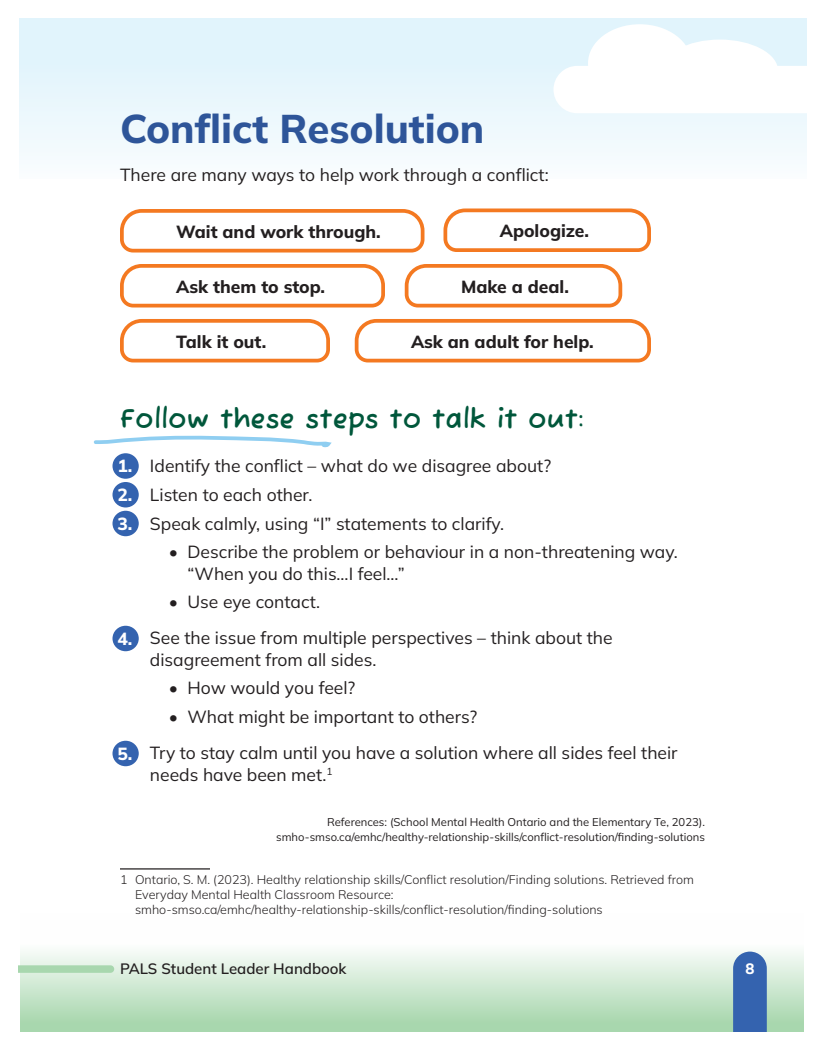
<style>
.page{position:relative;width:825px;height:1050px;background:#fff}
.page>*{position:absolute;margin:0;border:0;box-sizing:border-box;transform-origin:0 0}
.t1{font:800 40px "Mulish";color:#2e5599}
.t2{font:700 27.5px "Fuzzy Bubbles";color:#00573b}
.t3{font:17.5px/21.2px "Mulish";color:#231f20}
.t4{font:800 17.5px "Mulish";color:#231f20}
.t5{font:800 17.5px/28.8px "Mulish";color:#fff;text-align:justify}
.t6{font:600 15px "Mulish";color:#231f20}
.t7{font:800 15px "Mulish";color:#fff}
.t8{font:300 12.5px/15px "Mulish";color:#231f20}
.t9{font:11.25px/15px "Mulish";color:#231f20;text-align:right}
.s1{color:#fff}
.s2{font-weight:800}
</style>
<div class="page">
<div style="left:21px;top:914px;width:783px;height:117px;background:linear-gradient(to bottom,#fff,#a6d6ac)"></div>
<svg style="left:733px;top:952px;width:34px;height:79px;background:#3d6ab2"></svg>
<div style="left:19px;top:19px;width:787px;height:160px;background:linear-gradient(to bottom,#dcf2fb,#f8fcfe)"></div>
<div style="left:661px;top:40px;width:117px;height:62px;background:#fff;border-radius:50%"></div>
<div style="left:588px;top:24px;width:103px;height:78px;background:#fff;border-radius:50%"></div>
<svg style="left:554px;top:66px;width:252px;height:47px"></svg>
<svg style="left:19px;top:965px;width:95px;height:8px"></svg>
<hr style="left:120px;top:868px;width:90px;height:2px;background:#231f20">
<svg style="left:93px;top:435px;width:239px;height:13px"></svg>
<div style="left:112px;top:453px;width:27px;height:26px;background:#3463af;border-radius:50%"></div>
<div style="left:112px;top:482px;width:27px;height:26px;background:#3463af;border-radius:50%"></div>
<div style="left:112px;top:511px;width:27px;height:25px;background:#3463af;border-radius:50%"></div>
<div style="left:112px;top:626px;width:27px;height:25px;background:#3463af;border-radius:50%"></div>
<div style="left:112px;top:741px;width:27px;height:25px;background:#3463af;border-radius:50%"></div>
<svg style="left:120px;top:209px;width:305px;height:44px"></svg>
<svg style="left:443px;top:208px;width:208px;height:44px"></svg>
<svg style="left:120px;top:264px;width:265px;height:44px"></svg>
<svg style="left:404px;top:264px;width:219px;height:44px"></svg>
<svg style="left:120px;top:319px;width:210px;height:44px"></svg>
<svg style="left:354px;top:319px;width:297px;height:44px"></svg>
<h1 class="t1" style="left:120px;top:101px;width:366px">Conflict Resolution</h1>
<p class="t3" style="left:120px;top:164px;width:430px">There are many ways to help work through a conflict:</p>
<p class="t4" style="left:141px;top:220px;width:241px"><span class="s1">•</span> Wait and work through.</p>
<p class="t4" style="left:465px;top:219px;width:126px"><span class="s1">•</span> Apologize.</p>
<p class="t4" style="left:141px;top:275px;width:185px"><span class="s1">•</span> Ask them to stop.</p>
<p class="t4" style="left:426px;top:275px;width:144px"><span class="s1">•</span> Make a deal.</p>
<p class="t4" style="left:141px;top:330px;width:127px"><span class="s1">•</span> Talk it out.</p>
<p class="t4" style="left:376px;top:330px;width:219px"><span class="s1">•</span> Ask an adult for help.</p>
<h2 class="t2" style="left:120px;top:395px;width:466px">Follow these steps to talk it out:</h2>
<p class="t3" style="left:120px;top:455px;width:433px"><span class="s2">1.</span> Identify the conflict – what do we disagree about?</p>
<p class="t3" style="left:120px;top:483px;width:194px"><span class="s2">2.</span> Listen to each other.</p>
<p class="t3" style="left:120px;top:512px;width:385px"><span class="s2">3.</span> Speak calmly, using “I” statements to clarify.</p>
<p class="t3" style="left:187px;top:541px;width:492px;text-indent:-19px">• Describe the problem or behaviour in a non-threatening way. “When you do this…I feel…”</p>
<p class="t3" style="left:169px;top:591px;width:153px">• Use eye contact.</p>
<p class="t3" style="left:150px;top:627px;width:464px;text-indent:-30px"><span class="s2">4.</span> See the issue from multiple perspectives – think about the disagreement from all sides.</p>
<p class="t3" style="left:169px;top:677px;width:188px">• How would you feel?</p>
<p class="t3" style="left:169px;top:706px;width:310px">• What might be important to others?</p>
<p class="t3" style="left:150px;top:742px;width:529px;text-indent:-30px"><span class="s2">5.</span> Try to stay calm until you have a solution where all sides feel their needs have been met.<sup>1</sup></p>
<p class="t9" style="left:276px;top:814px;width:430px">References: (School Mental Health Ontario and the Elementary Te, 2023). smho-smso.ca/emhc/healthy-relationship-skills/conflict-resolution/finding-solutions</p>
<p class="t8" style="left:135px;top:872px;width:560px;text-indent:-15px">1 Ontario, S. M. (2023). Healthy relationship skills/Conflict resolution/Finding solutions. Retrieved from<br>Everyday Mental Health Classroom Resource: smho-smso.ca/emhc/healthy-relationship-skills/conflict-resolution/finding-solutions</p>
<p class="t5" style="left:117px;top:451px;width:17px">1.<br>2.<br>3.</p>
<p class="t5" style="left:117px;top:624px;width:17px">4.</p>
<p class="t5" style="left:117px;top:739px;width:17px">5.</p>
<p class="t6" style="left:120px;top:959px;width:228px">PALS Student Leader Handbook</p>
<p class="t7" style="left:745px;top:959px;width:11px">8</p>
</div>
